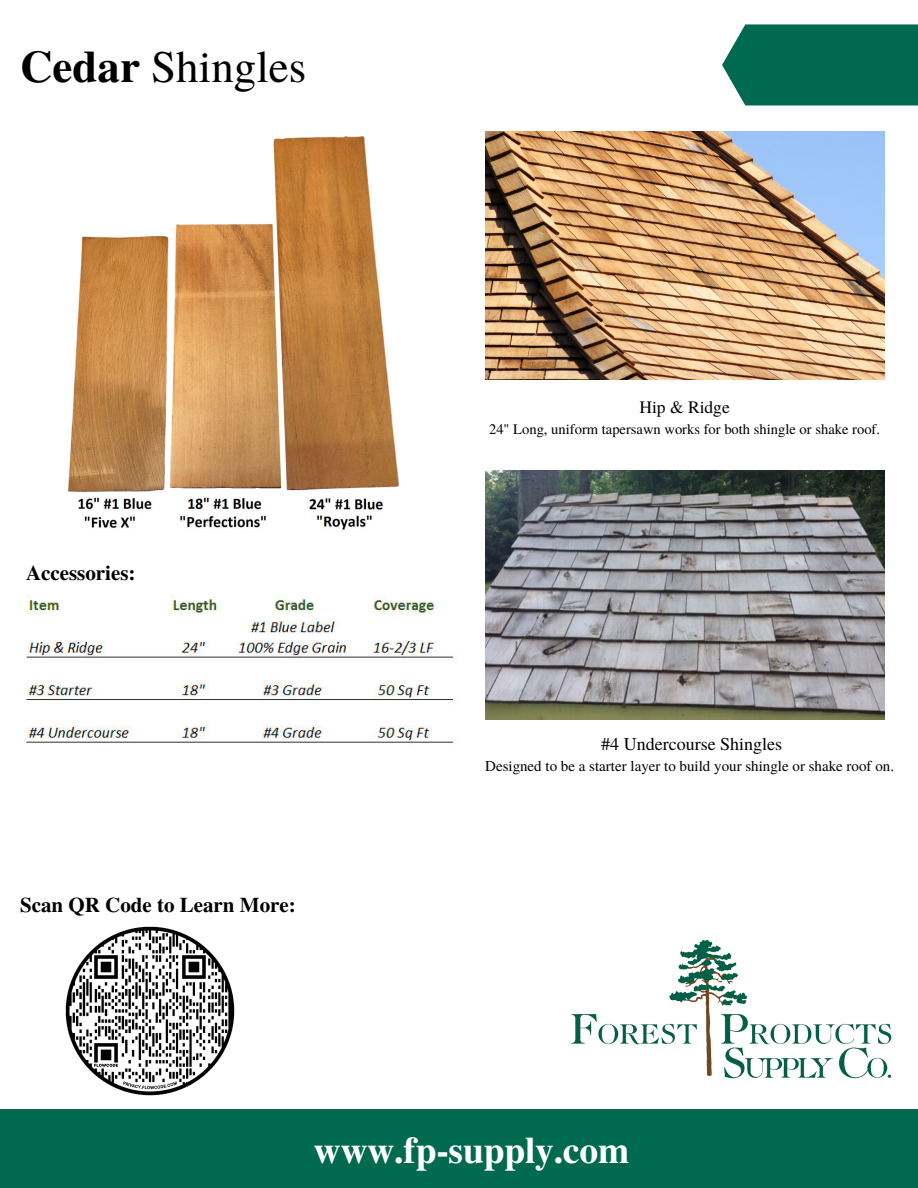
<style>
.page{position:relative;width:918px;height:1188px;background:#fff}
.page>*{position:absolute;margin:0;border:0;box-sizing:border-box;transform-origin:0 0}
.t1{font:45px "Te X Gyre Termes";color:#000}
.t2{font:700 37.5px "Te X Gyre Termes";letter-spacing:-.005em;color:#fff}
.t3{font:700 21px "Te X Gyre Termes";color:#000}
.t4{font:18px "Te X Gyre Termes";color:#000}
.t5{font:17.55px "Te X Gyre Termes";color:#000}
.t6{font:15px "Te X Gyre Termes";color:#000}
.t7{font:14.55px "Te X Gyre Termes";color:#000}
.s1{font-weight:700}
</style>
<div class="page">
<div style="left:0;top:1109px;width:918px;height:79px;background:#006a51"></div>
<svg style="left:722px;top:24px;width:196px;height:81px"></svg>
<img style="left:571px;top:939px;width:321px;height:140px">
<img style="left:65px;top:926px;width:170px;height:170px">
<img style="left:26px;top:595px;width:427px;height:150px">
<img style="left:485px;top:471px;width:400px;height:248px">
<img style="left:485px;top:131px;width:400px;height:249px">
<img style="left:68px;top:136px;width:331px;height:395px">
<p class="t1" style="left:20px;top:34px;width:288px"><span class="s1">Cedar</span> Shingles</p>
<p class="t3" style="left:26px;top:556px;width:111px">Accessories:</p>
<p class="t3" style="left:20px;top:888px;width:277px">Scan QR Code to Learn More:</p>
<p class="t5" style="left:639px;top:395px;width:92px">Hip &amp; Ridge</p>
<p class="t7" style="left:489px;top:418px;width:393px">24" Long, uniform tapersawn works for both shingle or shake roof.</p>
<p class="t4" style="left:601px;top:731px;width:182px">#4 Undercourse Shingles</p>
<p class="t6" style="left:485px;top:755px;width:410px">Designed to be a starter layer to build your shingle or shake roof on.</p>
<p class="t2" style="left:314px;top:1121px;width:317px">www.fp-supply.com</p>
</div>
